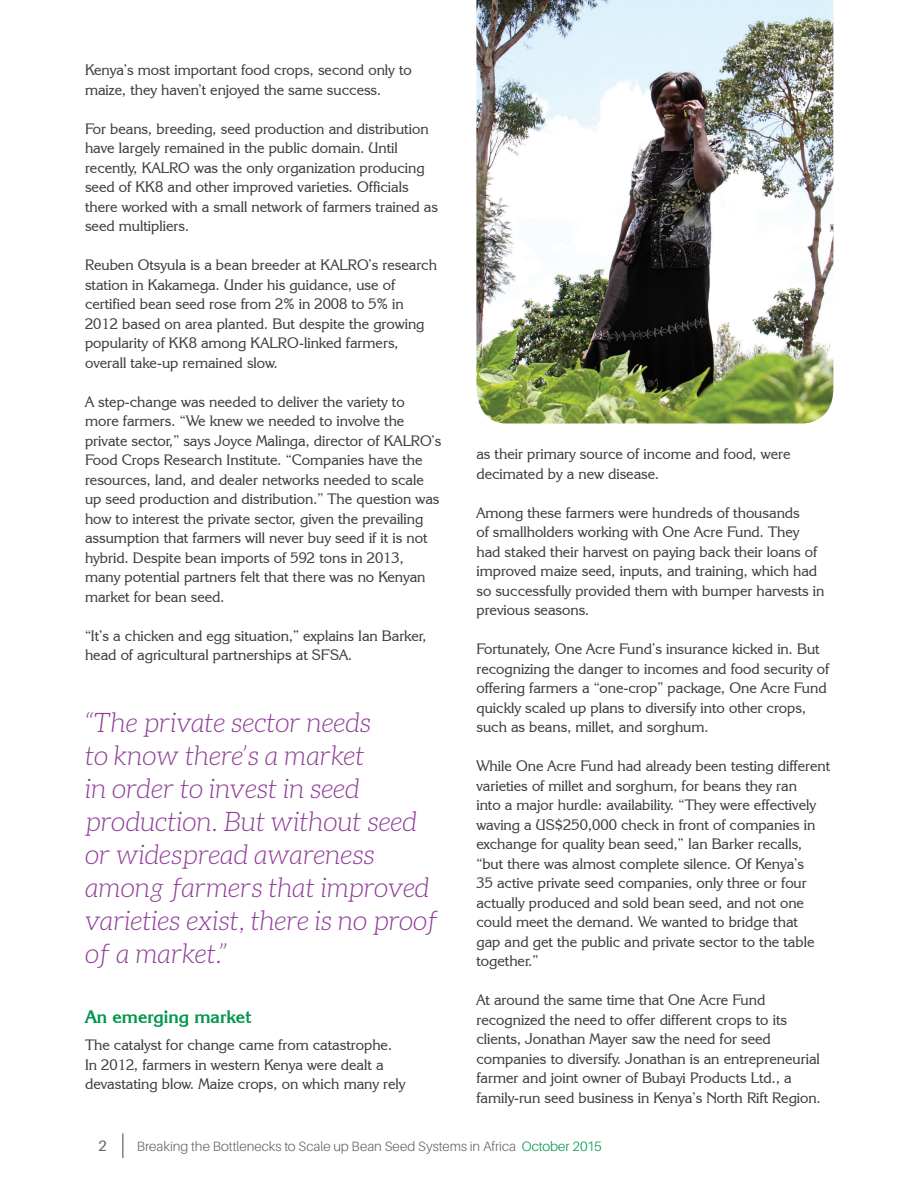
<style>
.page{position:relative;width:918px;height:1188px;background:#fff}
.page>*{position:absolute;margin:0;border:0;box-sizing:border-box;transform-origin:0 0}
.t1{font:italic 300 27px/33px "Aleo";color:#8f3e97}
.t2{font:700 18px "Korinna IT Cby BT";color:#00954c}
.t3{font:15px/19.5px "Korinna IT Cby BT";color:#3e3e3f}
.t4{font:15px "Aileron";color:#636366}
.t5{font:300 13.5px "Aileron";color:#636366}
.s1{color:#00954c}
</style>
<div class="page">
<svg style="left:123px;top:1133px;width:1px;height:25px"></svg>
<img style="left:476px;top:0;width:357px;height:423px">
<p class="t3" style="left:85px;top:60px;width:328px">Kenya’s most important food crops, second only to maize, they haven’t enjoyed the same success.</p>
<p class="t3" style="left:85px;top:118px;width:355px">For beans, breeding, seed production and distribution have largely remained in the public domain. Until recently, KALRO was the only organization producing seed of KK8 and other improved varieties. Officials there worked with a small network of farmers trained as seed multipliers.</p>
<p class="t3" style="left:85px;top:255px;width:353px">Reuben Otsyula is a bean breeder at KALRO’s research station in Kakamega. Under his guidance, use of certified bean seed rose from 2% in 2008 to 5% in 2012 based on area planted. But despite the growing popularity of KK8 among KALRO-linked farmers, overall take-up remained slow.</p>
<p class="t3" style="left:85px;top:391px;width:358px">A step-change was needed to deliver the variety to more farmers. “We knew we needed to involve the private sector,” says Joyce Malinga, director of KALRO’s Food Crops Research Institute. “Companies have the resources, land, and dealer networks needed to scale up seed production and distribution.” The question was how to interest the private sector, given the prevailing assumption that farmers will never buy seed if it is not hybrid. Despite bean imports of 592 tons in 2013, many potential partners felt that there was no Kenyan market for bean seed.</p>
<p class="t3" style="left:85px;top:625px;width:343px">“It’s a chicken and egg situation,” explains Ian Barker, head of agricultural partnerships at SFSA.</p>
<p class="t1" style="left:85px;top:706px;width:355px">“The private sector needs<br>to know there’s a market<br>in order to invest in seed production. But without seed or widespread awareness among farmers that improved varieties exist, there is no proof of a market.”</p>
<p class="t2" style="left:85px;top:1006px;width:168px">An emerging market</p>
<p class="t3" style="left:85px;top:1035px;width:322px">The catalyst for change came from catastrophe.<br>In 2012, farmers in western Kenya were dealt a devastating blow. Maize crops, on which many rely</p>
<p class="t3" style="left:476px;top:444px;width:316px">as their primary source of income and food, were decimated by a new disease.</p>
<p class="t3" style="left:476px;top:503px;width:350px">Among these farmers were hundreds of thousands<br>of smallholders working with One Acre Fund. They had staked their harvest on paying back their loans of improved maize seed, inputs, and training, which had so successfully provided them with bumper harvests in previous seasons.</p>
<p class="t3" style="left:476px;top:639px;width:354px">Fortunately, One Acre Fund’s insurance kicked in. But recognizing the danger to incomes and food security of offering farmers a “one-crop” package, One Acre Fund quickly scaled up plans to diversify into other crops, such as beans, millet, and sorghum.</p>
<p class="t3" style="left:476px;top:756px;width:355px">While One Acre Fund had already been testing different varieties of millet and sorghum, for beans they ran<br>into a major hurdle: availability. “They were effectively waving a US$250,000 check in front of companies in exchange for quality bean seed,” Ian Barker recalls, “but there was almost complete silence. Of Kenya’s<br>35 active private seed companies, only three or four actually produced and sold bean seed, and not one could meet the demand. We wanted to bridge that<br>gap and get the public and private sector to the table together.”</p>
<p class="t3" style="left:476px;top:990px;width:346px">At around the same time that One Acre Fund recognized the need to offer different crops to its clients, Jonathan Mayer saw the need for seed companies to diversify. Jonathan is an entrepreneurial farmer and joint owner of Bubayi Products Ltd., a family-run seed business in Kenya’s North Rift Region.</p>
<p class="t4" style="left:98px;top:1138px;width:10px">2</p>
<p class="t5" style="left:137px;top:1139px;width:466px">Breaking the Bottlenecks to Scale up Bean Seed Systems in Africa <span class="s1">October 2015</span></p>
</div>
